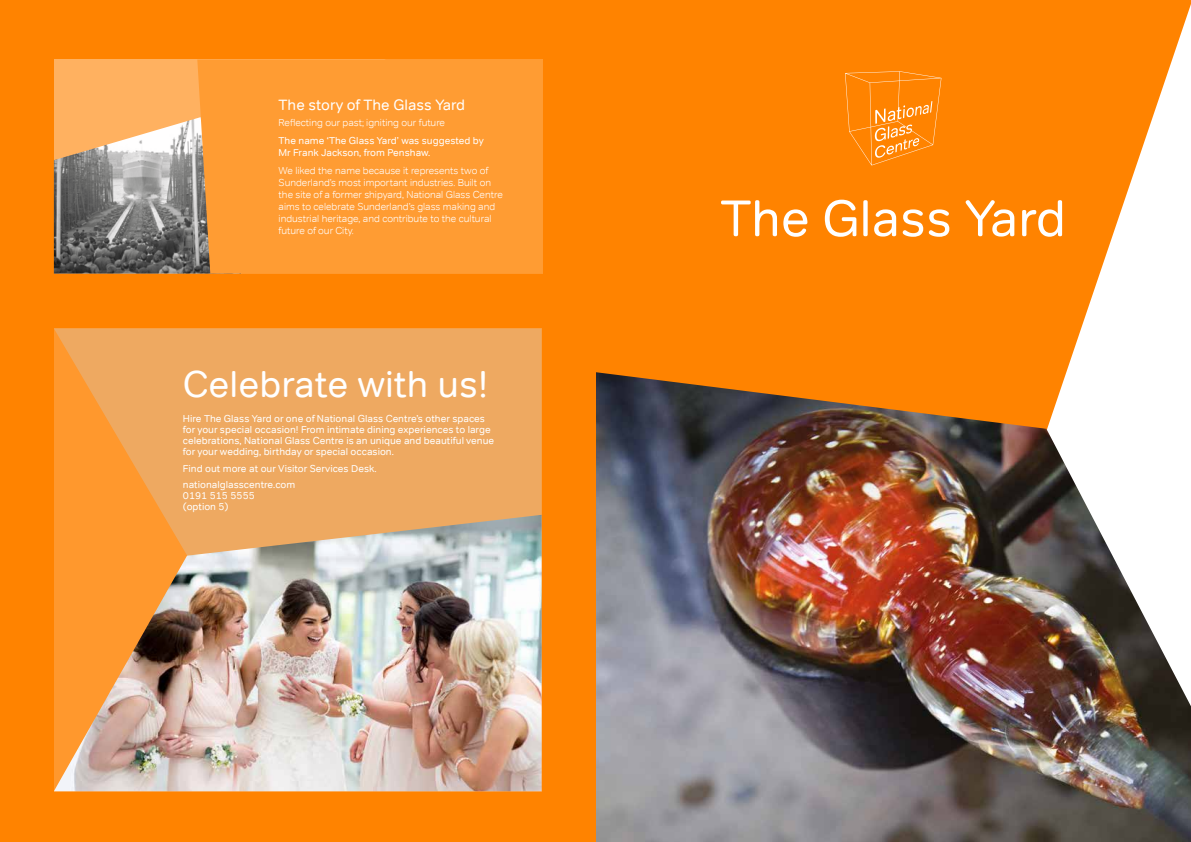
<style>
.page{position:relative;width:1191px;height:842px;background:#fff}
.page>*{position:absolute;margin:0;border:0;box-sizing:border-box;transform-origin:0 0}
.t1{font:51px "Tondo";color:#fff}
.t2{font:37px "Tondo";color:#fff}
.t3{font:15px "Tondo";color:#fff}
.t4{font:10px/11px "Tondo";color:#fff}
.t5{font:300 10px/12px "Tondo";color:#fff}
</style>
<div class="page">
<svg style="left:595px;top:0;width:596px;height:371px;fill:#ff8300"></svg>
<img style="left:595px;top:371px;width:596px;height:471px">
<svg style="left:845px;top:71px;width:96px;height:94px"></svg>
<div style="left:0;top:0;width:595px;height:842px;background:#ff8300"></div>
<svg style="left:54px;top:328px;width:487px;height:187px;fill:#eea961"></svg>
<img style="left:54px;top:515px;width:487px;height:276px">
<div style="left:54px;top:60px;width:488px;height:214px;background:#ffb160"></div>
<img style="left:54px;top:118px;width:143px;height:156px">
<div style="left:197px;top:60px;width:346px;height:214px;background:#ff9c33"></div>
<h3 class="t3" style="left:278px;top:96px;width:188px">The story of The Glass Yard</h3>
<p class="t5" style="left:278px;top:117px;width:168px">Reflecting our past; igniting our future</p>
<p class="t4" style="left:278px;top:135px;width:207px;line-height:12px">The name ‘The Glass Yard’ was suggested by<br>Mr Frank Jackson, from Penshaw.</p>
<p class="t5" style="left:278px;top:164px;width:226px">We liked the name because it represents two of Sunderland’s most important industries. Built on the site of a former shipyard, National Glass Centre aims to celebrate Sunderland’s glass making and industrial heritage, and contribute to the cultural future of our City.</p>
<h2 class="t2" style="left:183px;top:361px;width:307px">Celebrate with us!</h2>
<p class="t4" style="left:183px;top:413px;width:313px">Hire The Glass Yard or one of National Glass Centre’s other spaces for your special occasion! From intimate dining experiences to large celebrations, National Glass Centre is an unique and beautiful venue for your wedding, birthday or special occasion.</p>
<p class="t4" style="left:183px;top:460px;width:195px;line-height:16.7px">Find out more at our Visitor Services Desk. nationalglasscentre.com</p>
<p class="t4" style="left:183px;top:490px;width:74px">0191 515 5555 (option 5)</p>
<h1 class="t1" style="left:720px;top:187px;width:347px">The Glass Yard</h1>
</div>
